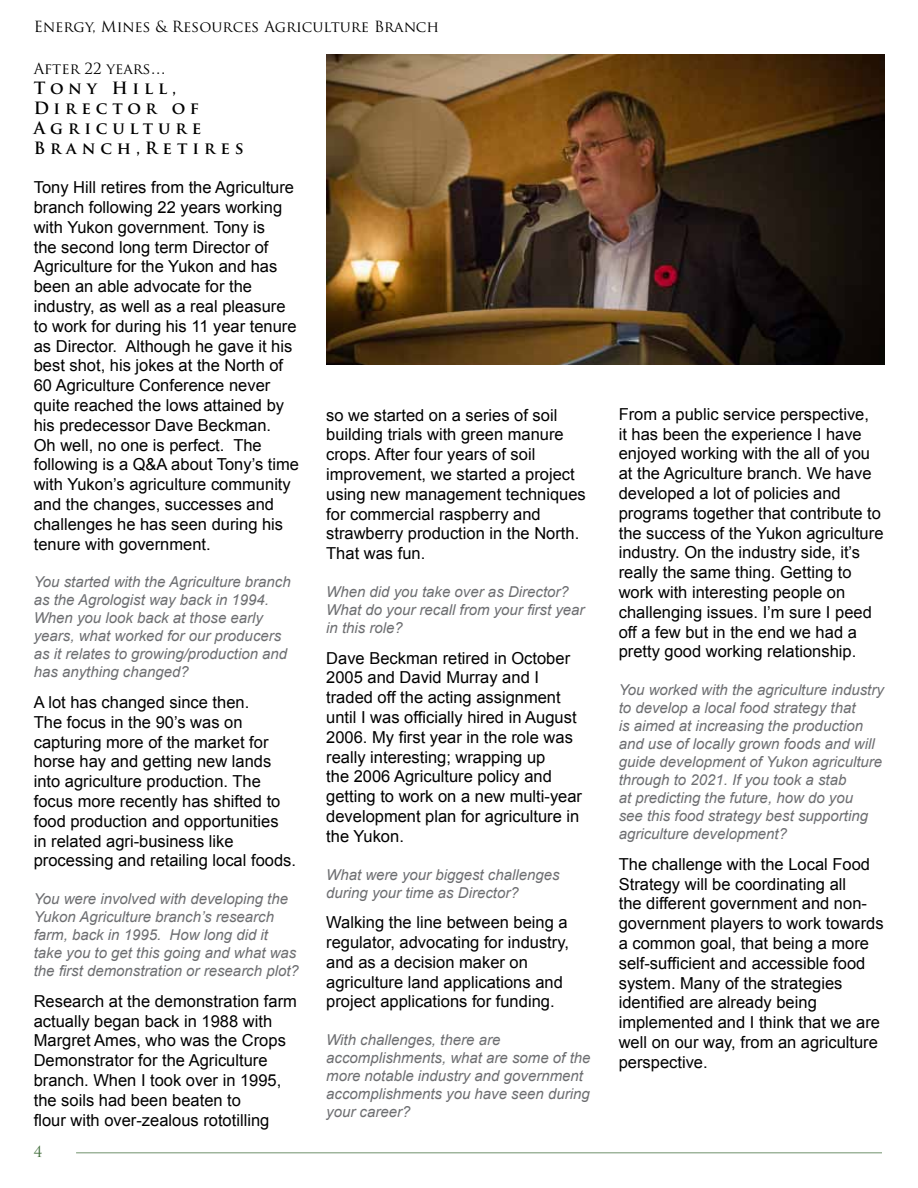
<style>
.page{position:relative;width:918px;height:1188px;background:#fff}
.page>*{position:absolute;margin:0;border:0;box-sizing:border-box;transform-origin:0 0}
.t1{font:16.5px/19.8px "Arial";color:#000}
.t2{font:700 16.5px/19.8px "Trajan Pro";letter-spacing:.3em;color:#000}
.t3{font:italic 15px/18px "Arial";color:#6d6e71}
.t4{font:15px "Trajan Pro";color:#000}
.t5{font:15px "Trajan Pro";color:#406c3a}
</style>
<div class="page">
<hr style="left:76px;top:1152px;width:806px;height:2px;background:#406c3a">
<img style="left:326px;top:54px;width:558px;height:310px">
<p class="t4" style="left:34px;top:17px;width:407px">Energy, Mines &amp; Resources Agriculture Branch</p>
<p class="t4" style="left:34px;top:59px;width:133px">After 22 years…</p>
<p class="t2" style="left:34px;top:79px;width:212px">Tony Hill,<br>Director of<br>Agriculture<br>Branch,Retires</p>
<p class="t1" style="left:34px;top:178px;width:267px">Tony Hill retires from the Agriculture branch following 22 years working with Yukon government. Tony is<br>the second long term Director of<br>Agriculture for the Yukon and has been an able advocate for the industry, as well as a real pleasure to work for during his 11 year tenure as Director. Although he gave it his best shot, his jokes at the North of<br>60 Agriculture Conference never quite reached the lows attained by his predecessor Dave Beckman.<br>Oh well, no one is perfect. The following is a Q&amp;A about Tony’s time with Yukon’s agriculture community and the changes, successes and challenges he has seen during his tenure with government.</p>
<p class="t3" style="left:34px;top:573px;width:259px">You started with the Agriculture branch as the Agrologist way back in 1994.<br>When you look back at those early years, what worked for our producers as it relates to growing/production and has anything changed?</p>
<p class="t1" style="left:34px;top:692px;width:264px">A lot has changed since then.<br>The focus in the 90’s was on capturing more of the market for horse hay and getting new lands into agriculture production. The focus more recently has shifted to food production and opportunities<br>in related agri-business like processing and retailing local foods.</p>
<p class="t3" style="left:34px;top:890px;width:267px">You were involved with developing the Yukon Agriculture branch’s research farm, back in 1995. How long did it take you to get this going and what was the first demonstration or research plot?</p>
<p class="t1" style="left:34px;top:991px;width:265px">Research at the demonstration farm actually began back in 1988 with<br>Margret Ames, who was the Crops<br>Demonstrator for the Agriculture branch. When I took over in 1995, the soils had been beaten to<br>flour with over-zealous rototilling</p>
<p class="t1" style="left:326px;top:405px;width:261px">so we started on a series of soil building trials with green manure crops. After four years of soil improvement, we started a project using new management techniques for commercial raspberry and strawberry production in the North.<br>That was fun.</p>
<p class="t3" style="left:326px;top:583px;width:260px">When did you take over as Director?<br>What do your recall from your first year in this role?</p>
<p class="t1" style="left:326px;top:648px;width:257px">Dave Beckman retired in October<br>2005 and David Murray and I traded off the acting assignment until I was officially hired in August<br>2006. My first year in the role was really interesting; wrapping up<br>the 2006 Agriculture policy and getting to work on a new multi-year development plan for agriculture in the Yukon.</p>
<p class="t3" style="left:326px;top:866px;width:235px">What were your biggest challenges during your time as Director?</p>
<p class="t1" style="left:326px;top:913px;width:244px">Walking the line between being a regulator, advocating for industry, and as a decision maker on agriculture land applications and project applications for funding.</p>
<p class="t3" style="left:326px;top:1031px;width:266px">With challenges, there are accomplishments, what are some of the more notable industry and government accomplishments you have seen during your career?</p>
<p class="t5" style="left:34px;top:1142px;width:10px">4</p>
<p class="t1" style="left:619px;top:404px;width:266px">From a public service perspective,<br>it has been the experience I have enjoyed working with the all of you at the Agriculture branch. We have developed a lot of policies and programs together that contribute to the success of the Yukon agriculture industry. On the industry side, it’s really the same thing. Getting to work with interesting people on challenging issues. I’m sure I peed off a few but in the end we had a pretty good working relationship.</p>
<p class="t3" style="left:619px;top:681px;width:267px">You worked with the agriculture industry to develop a local food strategy that<br>is aimed at increasing the production and use of locally grown foods and will guide development of Yukon agriculture through to 2021. If you took a stab<br>at predicting the future, how do you<br>see this food strategy best supporting agriculture development?</p>
<p class="t1" style="left:619px;top:854px;width:267px">The challenge with the Local Food<br>Strategy will be coordinating all<br>the different government and non&shy;government players to work towards a common goal, that being a more self-sufficient and accessible food system. Many of the strategies identified are already being implemented and I think that we are well on our way, from an agriculture perspective.</p>
</div>
